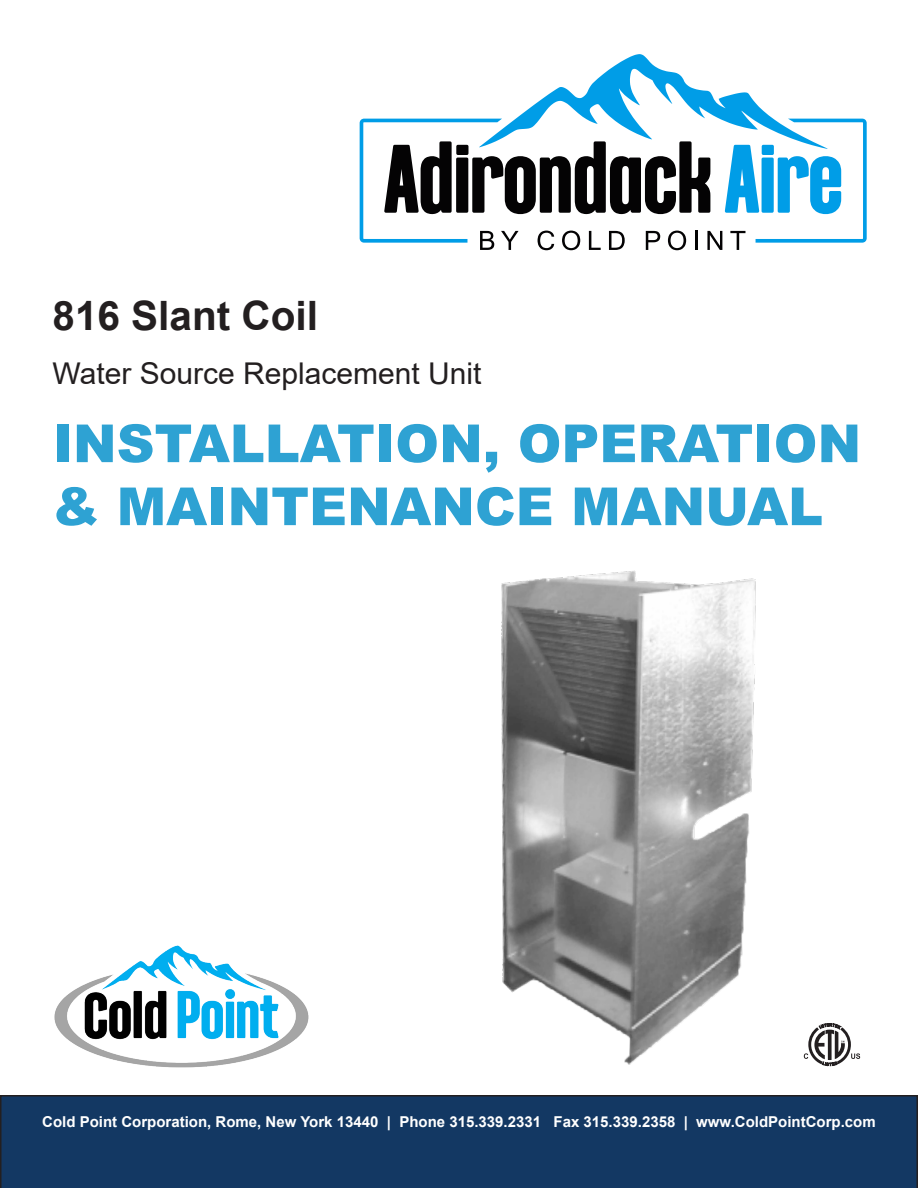
<style>
.page{position:relative;width:918px;height:1188px;background:#fff}
.page>*{position:absolute;margin:0;border:0;box-sizing:border-box;transform-origin:0 0}
.t1{font:900 52.5px "Arial";color:#2ea2d3}
.t2{font:700 40.5px "Arial";color:#231f20}
.t3{font:30px "Arial";color:#231f20}
.t4{font:700 15px "Arial";color:#fff}
</style>
<div class="page">
<img style="left:54px;top:945px;width:255px;height:123px">
<svg style="left:804px;top:1023px;width:56px;height:43px"></svg>
<div style="left:0;top:1095px;width:918px;height:93px;background:#133863"></div>
<svg style="left:360px;top:54px;width:507px;height:196px"></svg>
<img style="left:501px;top:570px;width:255px;height:495px">
<p class="t2" style="left:52px;top:287px;width:267px">816 Slant Coil</p>
<p class="t3" style="left:52px;top:353px;width:431px">Water Source Replacement Unit</p>
<p class="t1" style="left:52px;top:405px;width:810px">INSTALLATION, OPERATION</p>
<p class="t1" style="left:52px;top:468px;width:772px">&amp; MAINTENANCE MANUAL</p>
<p class="t4" style="left:42px;top:1111px;width:835px">Cold Point Corporation, Rome, New York 13440 | Phone 315.339.2331 Fax 315.339.2358 | www.ColdPointCorp.com</p>
</div>
